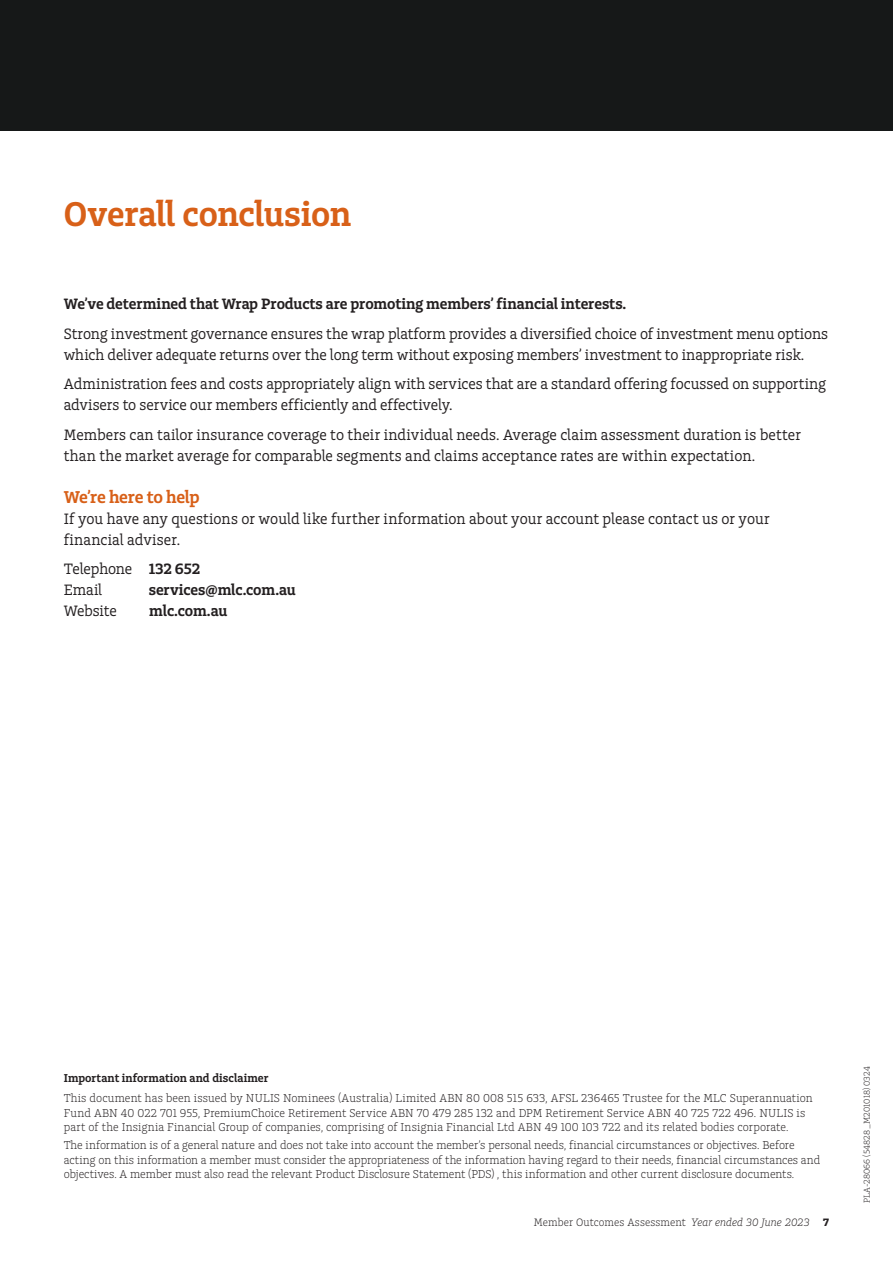
<style>
.page{position:relative;width:893px;height:1263px;background:#fff}
.page>*{position:absolute;margin:0;border:0;box-sizing:border-box;transform-origin:0 0}
.t1{font:36px "Charlie Std Sm Bld";letter-spacing:-.01em;color:#d86018}
.t2{font:18px "Charlie Std Sm Bld";letter-spacing:-.015em;color:#d86018}
.t3{font:15.75px/21px "Charlie Std";color:#231f20}
.t4{font:15.75px "Charlie Std Sm Bld";letter-spacing:-.005em;color:#231f20}
.t5{font:300 12px/14.2px "Charlie Std";letter-spacing:.005em;color:#231f20}
.t6{font:12px "Charlie Std Sm Bld";letter-spacing:.005em;color:#231f20}
.t7{font:300 11.25px "Charlie Std";letter-spacing:.01em;color:#231f20}
.t8{font:300 9px "Charlie Std";letter-spacing:.015em;color:#231f20}
.s1{font-family:"Charlie Std Sm Bld"}
.s2{font-style:italic}
.s3{font-family:"Charlie Std Bld";font-weight:400}
</style>
<div class="page">
<div style="left:0;top:0;width:893px;height:131px;background:#161818"></div>
<h1 class="t1" style="left:64px;top:191px;width:289px">Overall conclusion</h1>
<h3 class="t4" style="left:64px;top:294px;width:564px">We’ve determined that Wrap Products are promoting members’ financial interests.</h3>
<h3 class="t3" style="left:64px;top:323px;width:766px">Strong investment governance ensures the wrap platform provides a diversified choice of investment menu options which deliver adequate returns over the long term without exposing members’ investment to inappropriate risk.</h3>
<h3 class="t3" style="left:64px;top:373px;width:764px">Administration fees and costs appropriately align with services that are a standard offering focussed on supporting advisers to service our members efficiently and effectively.</h3>
<h3 class="t3" style="left:64px;top:424px;width:739px">Members can tailor insurance coverage to their individual needs. Average claim assessment duration is better than the market average for comparable segments and claims acceptance rates are within expectation.</h3>
<h2 class="t2" style="left:64px;top:485px;width:137px">We’re here to help</h2>
<h3 class="t3" style="left:64px;top:508px;width:708px">If you have any questions or would like further information about your account please contact us or your financial adviser.</h3>
<h3 class="t3" style="left:64px;top:559px;width:138px">Telephone <span class="s1">132 652<br></span>Email</h3>
<h3 class="t4" style="left:149px;top:580px;width:148px">services@mlc.com.au</h3>
<h3 class="t3" style="left:64px;top:601px;width:54px">Website</h3>
<h3 class="t4" style="left:149px;top:601px;width:80px">mlc.com.au</h3>
<p class="t6" style="left:64px;top:1070px;width:206px">Important information and disclaimer</p>
<p class="t5" style="left:64px;top:1091px;width:750px">This document has been issued by NULIS Nominees (Australia) Limited ABN 80 008 515 633, AFSL 236465 Trustee for the MLC Superannuation<br>Fund ABN 40 022 701 955, PremiumChoice Retirement Service ABN 70 479 285 132 and DPM Retirement Service ABN 40 725 722 496. NULIS is part of the Insignia Financial Group of companies, comprising of Insignia Financial Ltd ABN 49 100 103 722 and its related bodies corporate.</p>
<p class="t5" style="left:64px;top:1138px;width:758px">The information is of a general nature and does not take into account the member’s personal needs, financial circumstances or objectives. Before acting on this information a member must consider the appropriateness of the information having regard to their needs, financial circumstances and objectives. A member must also read the relevant Product Disclosure Statement (PDS) , this information and other current disclosure documents.</p>
<p class="t7" style="left:534px;top:1215px;width:297px">Member Outcomes Assessment <span class="s2">Year ended 30 June 2023</span> <span class="s3">7</span></p>
<p class="t8" style="left:861px;top:1203px;width:139px;rotate:-90deg">PLA-28066 (54828_M201018) 0324</p>
</div>
